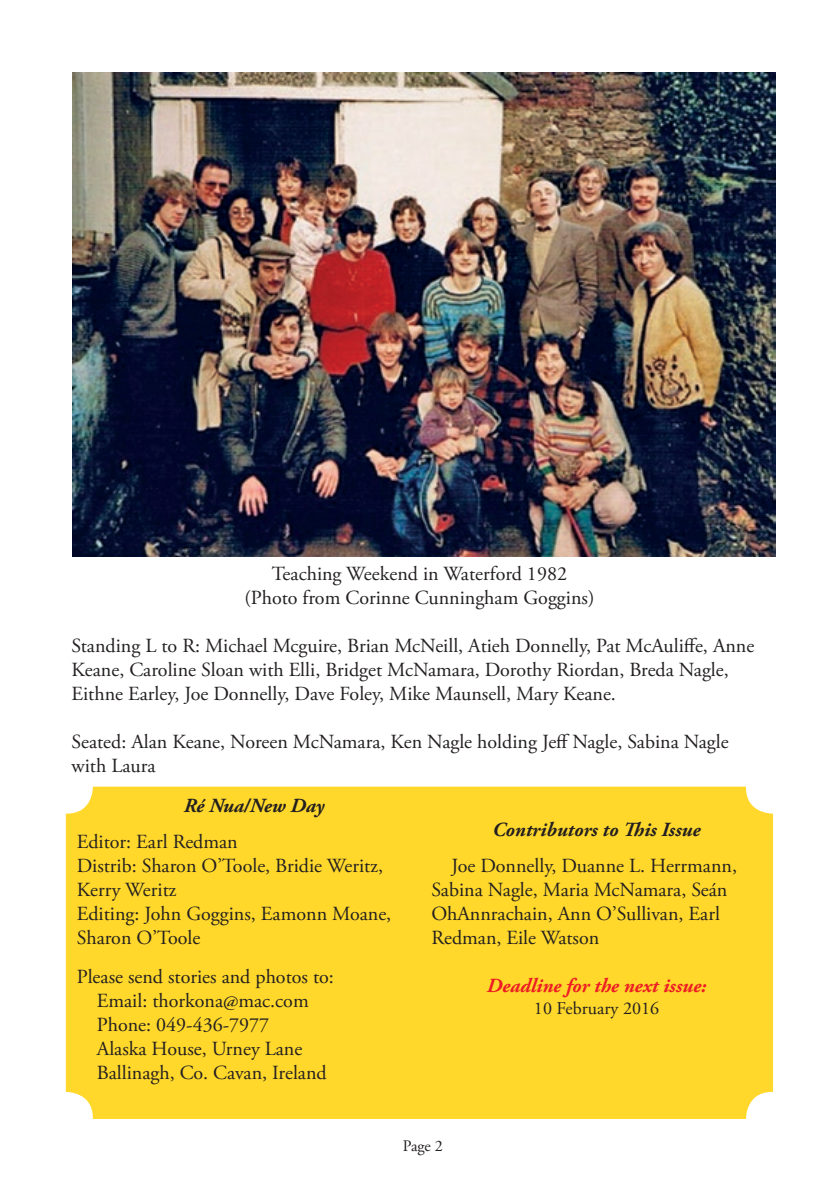
<style>
.page{position:relative;width:840px;height:1191px;background:#fff}
.page>*{position:absolute;margin:0;border:0;box-sizing:border-box;transform-origin:0 0}
.t1{font:20px/24px "Adobe Garamond Pro";letter-spacing:-.01em;color:#231f20}
.t2{font:italic 700 20px "Adobe Garamond Pro";color:#231f20}
.t3{font:italic 700 20px "Adobe Garamond Pro";color:#ed1c24}
.t4{font:18px "Adobe Garamond Pro";color:#231f20}
.t5{font:16px "Adobe Garamond Pro";color:#231f20}
</style>
<div class="page">
<div style="left:67px;top:787px;width:704px;height:331px;background:#ffd82b;border-radius:27px"></div>
<div style="left:66px;top:786px;width:706px;height:333px;border:2px solid #ffd82b;border-radius:27px"></div>
<img style="left:72px;top:72px;width:703px;height:484px">
<p class="t1" style="left:244px;top:562px;width:351px;text-align:center">Teaching Weekend in Waterford 1982 (Photo from Corinne Cunningham Goggins)</p>
<p class="t1" style="left:71px;top:634px;width:684px">Standing L to R: Michael Mcguire, Brian McNeill, Atieh Donnelly, Pat McAuliffe, Anne<br>Keane, Caroline Sloan with Elli, Bridget McNamara, Dorothy Riordan, Breda Nagle,<br>Eithne Earley, Joe Donnelly, Dave Foley, Mike Maunsell, Mary Keane.</p>
<p class="t1" style="left:71px;top:730px;width:658px">Seated: Alan Keane, Noreen McNamara, Ken Nagle holding Jeff Nagle, Sabina Nagle with Laura</p>
<p class="t2" style="left:184px;top:794px;width:142px">Ré Nua/New Day</p>
<p class="t1" style="left:77px;top:830px;width:316px">Editor: Earl Redman<br>Distrib: Sharon O’Toole, Bridie Weritz,<br>Kerry Weritz<br>Editing: John Goggins, Eamonn Moane,<br>Sharon O’Toole</p>
<p class="t1" style="left:97px;top:965px;width:238px;text-indent:-20px">Please send stories and photos to:<br>Email: thorkona@mac.com<br>Phone: 049-436-7977<br>Alaska House, Urney Lane<br>Ballinagh, Co. Cavan, Ireland</p>
<p class="t2" style="left:492px;top:818px;width:209px">Contributors to This Issue</p>
<p class="t1" style="left:431px;top:854px;width:307px;text-indent:20px">Joe Donnelly, Duanne L. Herrmann,<br>Sabina Nagle, Maria McNamara, Seán<br>OhAnnrachain, Ann O’Sullivan, Earl<br>Redman, Eile Watson</p>
<p class="t3" style="left:486px;top:974px;width:221px">Deadline for the next issue:</p>
<p class="t4" style="left:533px;top:997px;width:126px">10 February 2016</p>
<p class="t5" style="left:402px;top:1136px;width:42px">Page 2</p>
</div>
